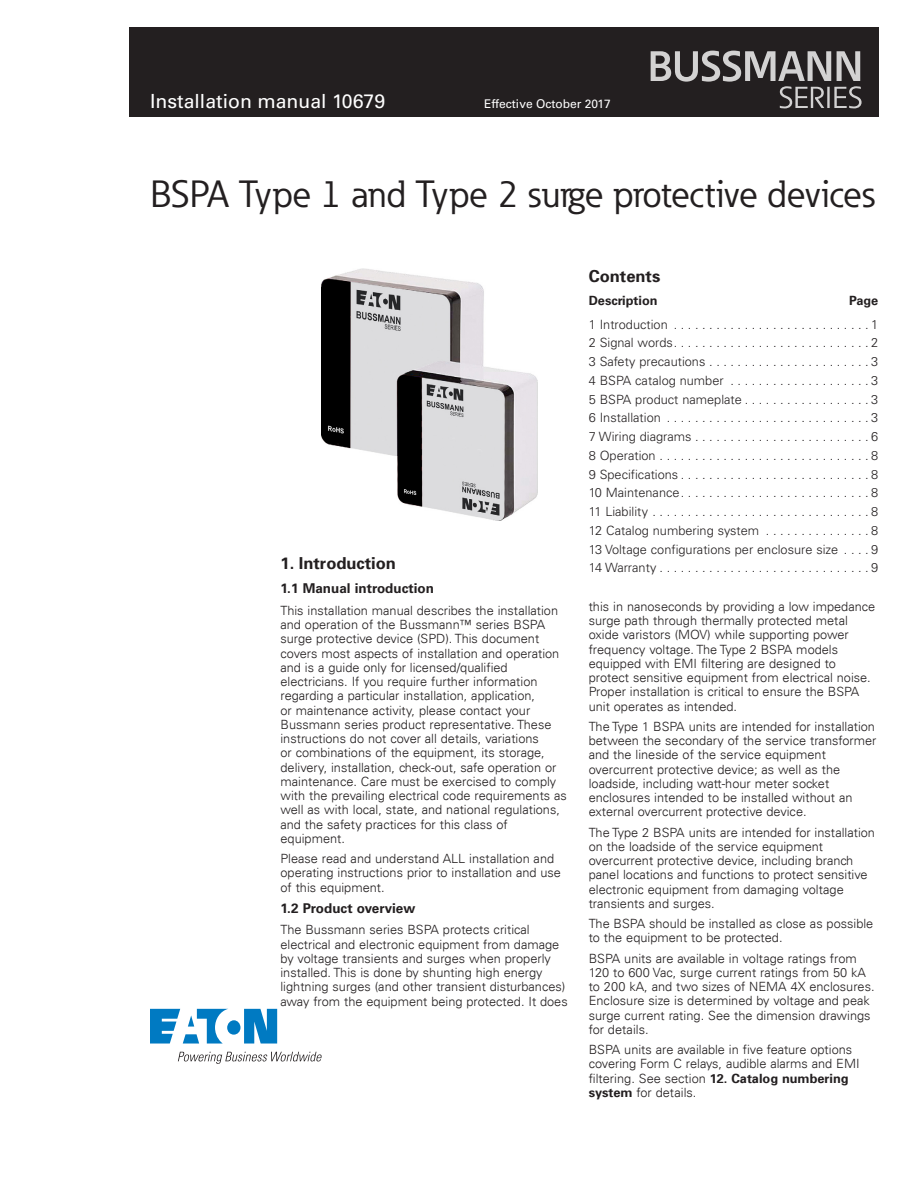
<style>
.page{position:relative;width:918px;height:1188px;background:#fff}
.page>*{position:absolute;margin:0;border:0;box-sizing:border-box;transform-origin:0 0}
._00_Product{font:37.5px "Eaton";letter-spacing:-.01em;color:#231f20}
._00_Application{font:19.5px "Univers LT Std";color:#fff}
._01_Head1{font:700 16.5px "Univers";color:#231f20}
._01_Head2{font:700 13.5px "Univers LT Std";color:#231f20}
._02_Body{font:300 12.75px/14.2px "Univers LT";color:#231f20}
._10_TOC2__1_column{font:300 12.75px "Univers";color:#231f20}
._10_TOC1{font:700 12.75px "Univers LT Std";color:#231f20}
._00_Brand{font:12px "Univers LT Std";color:#fff}
.s1{font-family:"Univers 65";font-weight:700}
</style>
<div class="page">
<div style="left:129px;top:27px;width:750px;height:90px;background:#231f20"></div>
<svg style="left:651px;top:51px;width:211px;height:57px"></svg>
<img style="left:321px;top:268px;width:216px;height:253px">
<svg style="left:150px;top:1009px;width:127px;height:35px"></svg>
<svg style="left:178px;top:1052px;width:144px;height:12px"></svg>
<p class="_00_Application" style="left:150px;top:89px;width:237px">Installation manual 10679</p>
<p class="_00_Brand" style="left:484px;top:96px;width:128px">Effective October 2017</p>
<p class="_00_Product" style="left:150px;top:170px;width:726px">BSPA Type 1 and Type 2 surge protective devices</p>
<p class="_01_Head1" style="left:280px;top:553px;width:117px">1. Introduction</p>
<p class="_01_Head2" style="left:280px;top:581px;width:155px">1.1 Manual introduction</p>
<p class="_02_Body" style="left:280px;top:603px;width:288px">This installation manual describes the installation and operation of the Bussmann™ series BSPA surge protective device (SPD). This document covers most aspects of installation and operation and is a guide only for licensed/qualified electricians. If you require further information regarding a particular installation, application,<br>or maintenance activity, please contact your Bussmann series product representative. These instructions do not cover all details, variations<br>or combinations of the equipment, its storage, delivery, installation, check-out, safe operation or maintenance. Care must be exercised to comply with the prevailing electrical code requirements as well as with local, state, and national regulations, and the safety practices for this class of equipment.</p>
<p class="_02_Body" style="left:280px;top:852px;width:282px">Please read and understand ALL installation and operating instructions prior to installation and use of this equipment.</p>
<p class="_01_Head2" style="left:280px;top:900px;width:136px">1.2 Product overview</p>
<p class="_02_Body" style="left:280px;top:923px;width:289px">The Bussmann series BSPA protects critical electrical and electronic equipment from damage by voltage transients and surges when properly installed. This is done by shunting high energy lightning surges (and other transient disturbances) away from the equipment being protected. It does</p>
<p class="_01_Head1" style="left:589px;top:266px;width:73px">Contents</p>
<p class="_10_TOC1" style="left:589px;top:293px;width:70px">Description</p>
<p class="_10_TOC1" style="left:849px;top:293px;width:30px">Page</p>
<p class="_10_TOC2__1_column" style="left:589px;top:316px;width:291px">1 Introduction . . . . . . . . . . . . . . . . . . . . . . . . . . . 1</p>
<p class="_10_TOC2__1_column" style="left:589px;top:335px;width:291px">2 Signal words . . . . . . . . . . . . . . . . . . . . . . . . . . . 2</p>
<p class="_10_TOC2__1_column" style="left:589px;top:354px;width:291px">3 Safety precautions . . . . . . . . . . . . . . . . . . . . . . 3</p>
<p class="_10_TOC2__1_column" style="left:589px;top:373px;width:291px">4 BSPA catalog number . . . . . . . . . . . . . . . . . . . 3</p>
<p class="_10_TOC2__1_column" style="left:589px;top:391px;width:291px">5 BSPA product nameplate . . . . . . . . . . . . . . . . . 3</p>
<p class="_10_TOC2__1_column" style="left:589px;top:410px;width:291px">6 Installation . . . . . . . . . . . . . . . . . . . . . . . . . . . . 3</p>
<p class="_10_TOC2__1_column" style="left:589px;top:429px;width:291px">7 Wiring diagrams . . . . . . . . . . . . . . . . . . . . . . . . 6</p>
<p class="_10_TOC2__1_column" style="left:589px;top:448px;width:291px">8 Operation . . . . . . . . . . . . . . . . . . . . . . . . . . . . . 8</p>
<p class="_10_TOC2__1_column" style="left:589px;top:466px;width:291px">9 Specifications . . . . . . . . . . . . . . . . . . . . . . . . . . 8</p>
<p class="_10_TOC2__1_column" style="left:589px;top:485px;width:291px">10 Maintenance . . . . . . . . . . . . . . . . . . . . . . . . . . 8</p>
<p class="_10_TOC2__1_column" style="left:589px;top:504px;width:291px">11 Liability . . . . . . . . . . . . . . . . . . . . . . . . . . . . . . 8</p>
<p class="_10_TOC2__1_column" style="left:589px;top:523px;width:291px">12 Catalog numbering system . . . . . . . . . . . . . . 8</p>
<p class="_10_TOC2__1_column" style="left:589px;top:541px;width:291px">13 Voltage configurations per enclosure size . . . 9</p>
<p class="_10_TOC2__1_column" style="left:589px;top:560px;width:291px">14 Warranty . . . . . . . . . . . . . . . . . . . . . . . . . . . . . 9</p>
<p class="_02_Body" style="left:589px;top:599px;width:288px">this in nanoseconds by providing a low impedance surge path through thermally protected metal oxide varistors (MOV) while supporting power frequency voltage. The Type 2 BSPA models equipped with EMI filtering are designed to protect sensitive equipment from electrical noise.<br>Proper installation is critical to ensure the BSPA unit operates as intended.</p>
<p class="_02_Body" style="left:589px;top:719px;width:289px">The Type 1 BSPA units are intended for installation between the secondary of the service transformer and the lineside of the service equipment overcurrent protective device; as well as the loadside, including watt-hour meter socket enclosures intended to be installed without an external overcurrent protective device.</p>
<p class="_02_Body" style="left:589px;top:825px;width:288px">The Type 2 BSPA units are intended for installation on the loadside of the service equipment overcurrent protective device, including branch panel locations and functions to protect sensitive electronic equipment from damaging voltage transients and surges.</p>
<p class="_02_Body" style="left:589px;top:916px;width:286px">The BSPA should be installed as close as possible to the equipment to be protected.</p>
<p class="_02_Body" style="left:589px;top:951px;width:287px">BSPA units are available in voltage ratings from 120 to 600 Vac, surge current ratings from 50 kA to 200 kA, and two sizes of NEMA 4X enclosures.<br>Enclosure size is determined by voltage and peak surge current rating. See the dimension drawings for details.</p>
<p class="_02_Body" style="left:589px;top:1042px;width:272px">BSPA units are available in five feature options covering Form C relays, audible alarms and EMI filtering. See section <span class="s1">12. Catalog numbering system</span> for details.</p>
</div>
